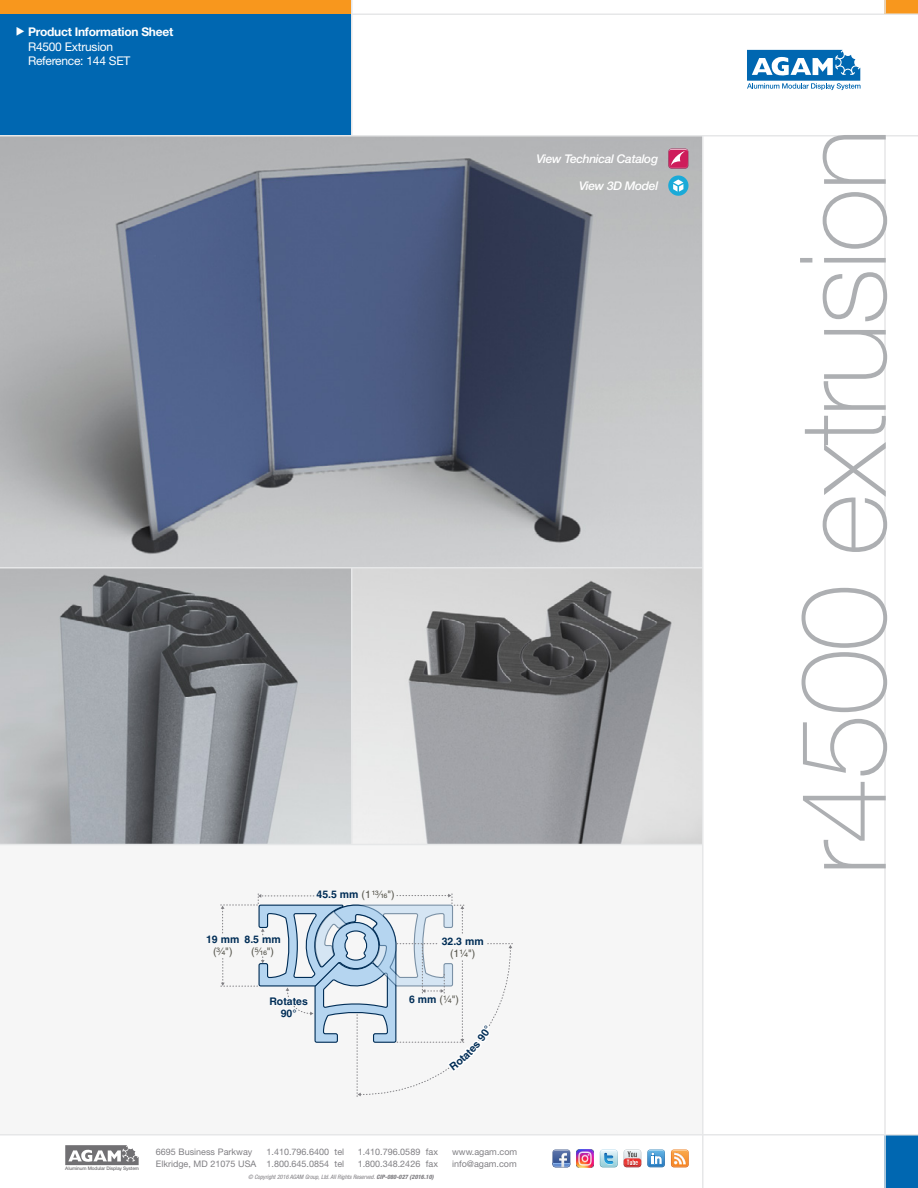
<style>
.page{position:relative;width:918px;height:1188px;background:#fff}
.page>*{position:absolute;margin:0;border:0;box-sizing:border-box;transform-origin:0 0}
.t1{font:100 120px "Helvetica Neue";letter-spacing:-.02em;color:#adafb2}
.t2{font:italic 500 12px "Helvetica Neue";letter-spacing:-.025em;color:#fff}
.t3{font:12px/14.4px "Helvetica Neue";letter-spacing:-.02em;color:#fff}
.t4{font:700 12px "Helvetica Neue";letter-spacing:-.02em;color:#fff}
.t5{font:700 10.5px/12px "Helvetica";color:#002d56;text-align:center}
.t6{font:10.5px "Helvetica Fraction";color:#54534a}
.t7{font:9px/12px "Helvetica Neue";color:#807f83}
.t8{font:italic condensed 6px "Helvetica Neue";color:#807f83}
.t9{font:500 4.8px "Helvetica Neue";letter-spacing:-.02em;color:#717073}
.s1{font-weight:400;color:#54534a}
.s2{font-family:"Helvetica Fraction";font-weight:400;color:#54534a}
.s3{font-family:"Helvetica"}
.s4{font-weight:800}
</style>
<div class="page">
<div style="left:884px;top:0;width:34px;height:14px;background:#f8971d"></div>
<div style="left:884px;top:1134px;width:34px;height:54px;background:#0067b1"></div>
<svg style="left:884px;top:0;width:2px;height:14px"></svg>
<div style="left:0;top:0;width:351px;height:135px;background:#0067b1"></div>
<div style="left:0;top:0;width:351px;height:14px;background:#f8971d"></div>
<hr style="left:351px;top:0;width:1px;height:136px;background:#e6e7e8">
<div style="left:0;top:844px;width:702px;height:290px;background:#f6f6f6"></div>
<img style="left:0;top:568px;width:351px;height:276px">
<svg style="left:352px;top:568px;width:350px;height:276px;background:#abacae"></svg>
<svg style="left:0;top:136px;width:702px;height:431px;background:#868d9d"></svg>
<svg style="left:747px;top:50px;width:114px;height:40px"></svg>
<hr style="left:0;top:567px;width:702px;height:1px;background:#e6e7e8">
<svg style="left:65px;top:1145px;width:74px;height:20px"></svg>
<svg style="left:671px;top:1150px;width:18px;height:17px"></svg>
<svg style="left:647px;top:1150px;width:18px;height:17px"></svg>
<svg style="left:624px;top:1150px;width:17px;height:17px"></svg>
<svg style="left:600px;top:1150px;width:18px;height:17px"></svg>
<svg style="left:553px;top:1150px;width:17px;height:17px"></svg>
<img style="left:576px;top:1150px;width:18px;height:17px">
<hr style="left:0;top:135px;width:918px;height:1px;background:#e6e7e8">
<hr style="left:884px;top:135px;width:2px;height:1053px;background:#e6e7e8">
<hr style="left:0;top:1134px;width:918px;height:2px;background:#e6e7e8">
<hr style="left:0;top:844px;width:702px;height:1px;background:#e6e7e8">
<hr style="left:702px;top:135px;width:2px;height:1053px;background:#e6e7e8">
<hr style="left:351px;top:14px;width:567px;height:1px;background:#e6e7e8">
<hr style="left:351px;top:567px;width:1px;height:277px;background:#e6e7e8">
<svg style="left:668px;top:148px;width:20px;height:21px"></svg>
<svg style="left:668px;top:176px;width:20px;height:20px"></svg>
<svg style="left:221px;top:893px;width:292px;height:204px"></svg>
<h2 class="t4" style="left:28px;top:25px;width:147px">Product Information Sheet</h2>
<h2 class="t3" style="left:28px;top:39px;width:104px">R4500 Extrusion<br>Reference: 144 SET</h2>
<h2 class="t2" style="left:536px;top:152px;width:123px">View Technical Catalog</h2>
<h2 class="t2" style="left:579px;top:179px;width:81px">View 3D Model</h2>
<p class="t5" style="left:206px;top:933px;width:35px">19 mm <span class="s1">(</span><span class="s2">³⁄₄</span><span class="s1">")</span></p>
<p class="t5" style="left:245px;top:933px;width:38px">8.5 mm</p>
<p class="t6" style="left:251px;top:947px;width:24px"><span class="s3">(</span>⁵⁄₁₆<span class="s3">")</span></p>
<p class="t5" style="left:317px;top:888px;width:80px">45.5 mm <span class="s1">(1</span><span class="s2">¹³⁄₁₆</span><span class="s1">")</span></p>
<p class="t5" style="left:269px;top:995px;width:40px">Rotates<br>90°</p>
<p class="t5" style="left:442px;top:935px;width:44px">32.3 mm <span class="s1">(1</span><span class="s2">¹⁄₄</span><span class="s1">")</span></p>
<p class="t5" style="left:409px;top:994px;width:51px">6 mm <span class="s1">(</span><span class="s2">¹⁄₄</span><span class="s1">")</span></p>
<p class="t9" style="left:65px;top:1166px;width:75px">Aluminum Modular Display System</p>
<p class="t7" style="left:156px;top:1145px;width:102px">6695 Business Parkway<br>Elkridge, MD 21075 USA</p>
<p class="t7" style="left:267px;top:1145px;width:79px">1.410.796.6400 tel<br>1.800.645.0854 tel</p>
<p class="t7" style="left:358px;top:1145px;width:82px">1.410.796.0589 fax<br>1.800.348.2426 fax</p>
<p class="t7" style="left:452px;top:1146px;width:67px">www.agam.com</p>
<p class="t7" style="left:452px;top:1158px;width:66px">info@agam.com</p>
<p class="t8" style="left:248px;top:1174px;width:187px">© Copyright 2016 AGAM Group, Ltd. All Rights Reserved. <span class="s4">CIP-080-027 (2016.10)</span></p>
<h1 class="t1" style="left:775px;top:875px;width:748px;rotate:-90deg">r4500 extrusion</h1>
</div>
